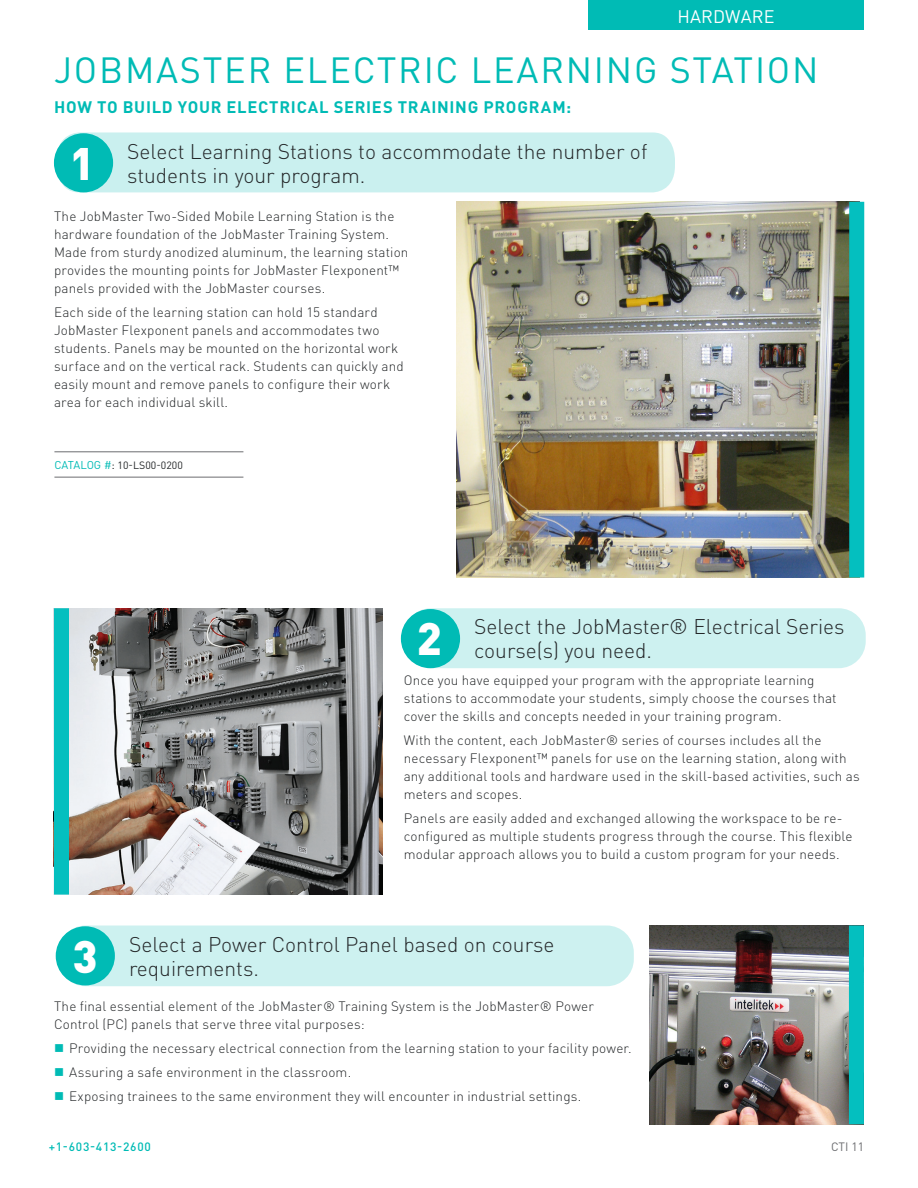
<style>
.page{position:relative;width:918px;height:1188px;background:#fff}
.page>*{position:absolute;margin:0;border:0;box-sizing:border-box;transform-origin:0 0}
.t1{font:900 45px "DINOT";color:#fff}
.Heading_1{font:36px "DINOT";letter-spacing:.05em;color:#00bbb5}
.description_big{font:300 21px/24px "DINOT";color:#242729}
.Page_Topic{font:18px "DINOT";letter-spacing:.01em;color:#fff}
.Heading_4{font:700 16.5px "DINOT";letter-spacing:.045em;color:#00bbb5}
.body_text{font:300 13.5px/18px "DINOT";letter-spacing:.01em;color:#242729}
.t2{font:500 12px "DINOT";letter-spacing:.06em;color:#00bbb5}
.t3{font:12px "DINOT";color:#6c6d70}
.CATALOG_NUMBER{font:10.5px "DINOT";color:#242729}
.s1{font-size:11.25px;color:#00bbb5}
.s2{font-size:11.25px}
</style>
<div class="page">
<div style="left:588px;top:0;width:276px;height:30px;background:#00bbb5"></div>
<img style="left:456px;top:202px;width:393px;height:376px">
<div style="left:849px;top:202px;width:15px;height:376px;background:#04bfbf"></div>
<hr style="left:54px;top:452px;width:189px;height:1px;background:#6c6d70">
<hr style="left:54px;top:477px;width:189px;height:1px;background:#6c6d70">
<div style="left:404px;top:608px;width:462px;height:60px;background:#cdf1f0;border-radius:27px"></div>
<div style="left:401px;top:609px;width:59px;height:59px;background:#00bbb5;border-radius:50%"></div>
<div style="left:57px;top:132px;width:618px;height:60px;background:#caf0ef"></div>
<div style="left:54px;top:133px;width:59px;height:59px;background:#00bbb5;border-radius:50%"></div>
<div style="left:59px;top:926px;width:575px;height:60px;background:#cdf1f0;border-radius:27px"></div>
<div style="left:56px;top:926px;width:59px;height:59px;background:#00bbb5;border-radius:50%"></div>
<img style="left:649px;top:926px;width:200px;height:198px">
<div style="left:849px;top:926px;width:15px;height:198px;background:#04bfbf"></div>
<img style="left:69px;top:608px;width:313px;height:287px">
<div style="left:54px;top:608px;width:15px;height:287px;background:#04bfbf"></div>
<p class="Page_Topic" style="left:677px;top:5px;width:99px">HARDWARE</p>
<p class="Heading_1" style="left:54px;top:48px;width:766px">JOBMASTER ELECTRIC LEARNING STATION</p>
<p class="Heading_4" style="left:54px;top:96px;width:519px">HOW TO BUILD YOUR ELECTRICAL SERIES TRAINING PROGRAM:</p>
<p class="t1" style="left:70px;top:133px;width:27px">1</p>
<p class="description_big" style="left:127px;top:139px;width:522px">Select Learning Stations to accommodate the number of students in your program.</p>
<p class="body_text" style="left:54px;top:207px;width:356px">The JobMaster Two-Sided Mobile Learning Station is the hardware foundation of the JobMaster Training System.<br>Made from sturdy anodized aluminum, the learning station provides the mounting points for JobMaster Flexponent™ panels provided with the JobMaster courses.</p>
<p class="body_text" style="left:54px;top:303px;width:351px">Each side of the learning station can hold 15 standard JobMaster Flexponent panels and accommodates two students. Panels may be mounted on the horizontal work surface and on the vertical rack. Students can quickly and easily mount and remove panels to configure their work area for each individual skill.</p>
<p class="CATALOG_NUMBER" style="left:54px;top:459px;width:130px"><span class="s1">CATALOG #</span><span class="s2">:</span> 10-LS00-0200</p>
<p class="t1" style="left:417px;top:609px;width:27px">2</p>
<p class="description_big" style="left:474px;top:614px;width:372px">Select the JobMaster® Electrical Series course(s) you need.</p>
<p class="body_text" style="left:404px;top:671px;width:434px">Once you have equipped your program with the appropriate learning stations to accommodate your students, simply choose the courses that cover the skills and concepts needed in your training program.</p>
<p class="body_text" style="left:404px;top:731px;width:458px">With the content, each JobMaster® series of courses includes all the necessary Flexponent™ panels for use on the learning station, along with any additional tools and hardware used in the skill-based activities, such as meters and scopes.</p>
<p class="body_text" style="left:404px;top:809px;width:450px">Panels are easily added and exchanged allowing the workspace to be re&shy;configured as multiple students progress through the course. This flexible modular approach allows you to build a custom program for your needs.</p>
<p class="t1" style="left:72px;top:927px;width:27px">3</p>
<p class="description_big" style="left:129px;top:932px;width:427px">Select a Power Control Panel based on course requirements.</p>
<p class="body_text" style="left:54px;top:997px;width:541px">The final essential element of the JobMaster® Training System is the JobMaster® Power<br>Control (PC) panels that serve three vital purposes:</p>
<p class="body_text" style="left:69px;top:1039px;width:564px">Providing the necessary electrical connection from the learning station to your facility power.</p>
<p class="body_text" style="left:69px;top:1063px;width:284px">Assuring a safe environment in the classroom.</p>
<p class="body_text" style="left:69px;top:1087px;width:514px">Exposing trainees to the same environment they will encounter in industrial settings.</p>
<p class="t2" style="left:49px;top:1139px;width:104px">+1-603-413-2600</p>
<p class="t3" style="left:831px;top:1139px;width:34px">CTI 11</p>
</div>
